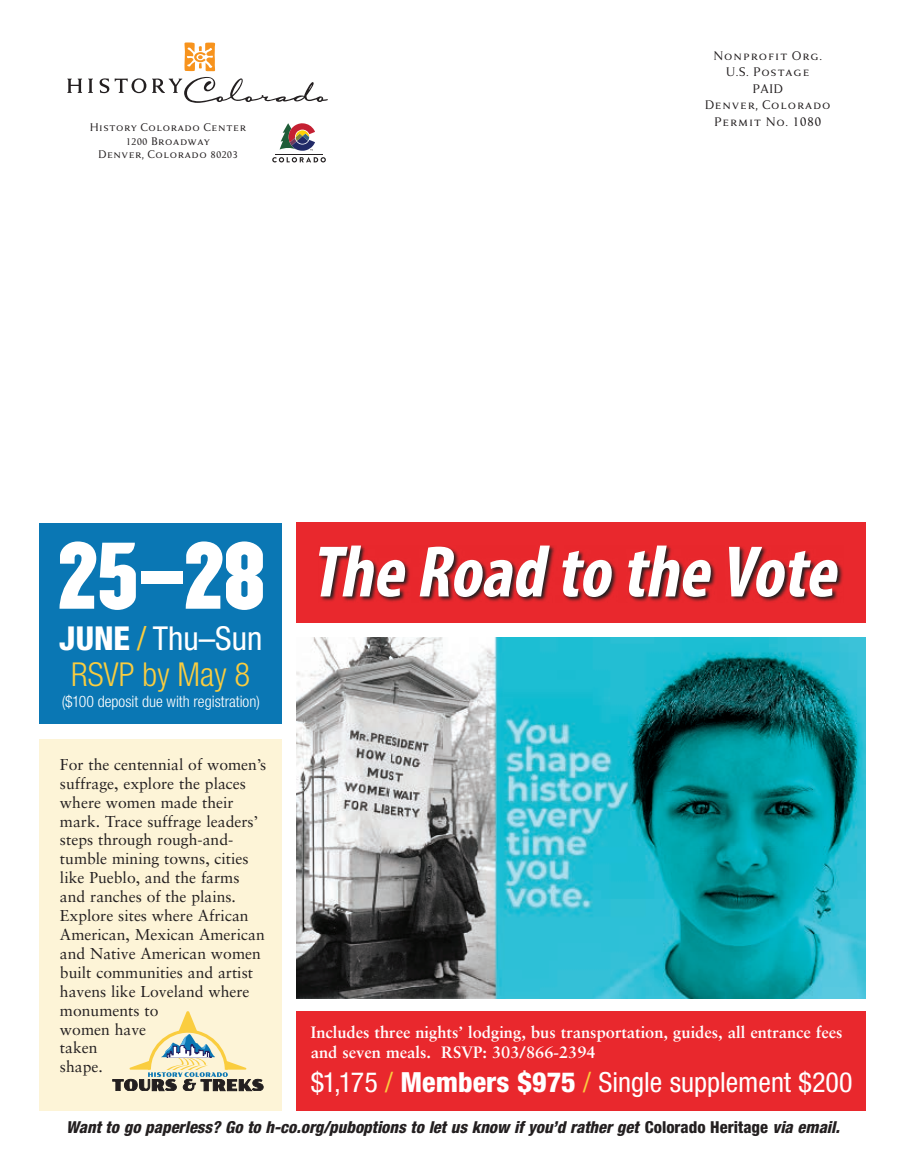
<style>
.page{position:relative;width:905px;height:1175px;background:#fff}
.page>*{position:absolute;margin:0;border:0;box-sizing:border-box;transform-origin:0 0}
.t1{font:82.5px "Champion HTF Welterweight";color:#fff}
.t2{font:italic 700 condensed 73.5px "Myriad Pro";color:#fff}
.t3{font:300 condensed 33px/36px "Helvetica Neue";color:#facd3f;text-align:center}
.t4{font:condensed 27.75px "Helvetica Neue";color:#fff}
.t5{font:700 16.5px/20.2px "Sabon";color:#fff}
.t6{font:italic 800 condensed 16.5px "Helvetica Neue";color:#231f20}
.t7{font:15.75px/18.9px "Sabon";color:#231f20}
.t8{font:300 condensed 15.75px "Helvetica Neue";color:#fff}
.t9{font:13.5px/16.5px "Anziano Small Caps";letter-spacing:.02em;color:#231f20;text-align:center}
.t10{font:12px/13.5px "Anziano Small Caps";color:#231f20;text-align:center}
.s1{font-family:"Anziano Alternates";font-size:10.5px}
.s2{font-family:"Anziano Alternates"}
.s3{font-weight:800;color:#fff}
.s4{font-weight:400}
.s5{font-weight:400;color:#fff}
.s6{color:#facd3f}
.s7{font-weight:800}
.s8{font-style:normal}
</style>
<div class="page">
<svg style="left:67px;top:79px;width:15px;height:14px"></svg>
<svg style="left:88px;top:79px;width:5px;height:14px"></svg>
<svg style="left:100px;top:78px;width:9px;height:15px"></svg>
<svg style="left:115px;top:78px;width:31px;height:15px"></svg>
<svg style="left:152px;top:42px;width:176px;height:61px"></svg>
<hr style="left:275px;top:154px;width:48px;height:1px;background:#231f20">
<svg style="left:272px;top:157px;width:54px;height:5px"></svg>
<svg style="left:279px;top:123px;width:36px;height:28px"></svg>
<div style="left:296px;top:522px;width:569px;height:100px;background:#e9282d"></div>
<svg style="left:319px;top:545px;width:524px;height:57px"></svg>
<div style="left:296px;top:1011px;width:569px;height:99px;background:#e9282d"></div>
<div style="left:39px;top:739px;width:243px;height:371px;background:#fdf4d7"></div>
<div style="left:39px;top:522px;width:243px;height:201px;background:#0a77b4"></div>
<svg style="left:113px;top:1011px;width:150px;height:79px"></svg>
<img style="left:296px;top:637px;width:569px;height:361px">
<p class="t10" style="left:90px;top:121px;width:158px">History Colorado Center<br><span class="s1">1200</span> Broadway<br>Denver, Colorado <span class="s1">80203</span></p>
<p class="t9" style="left:704px;top:47px;width:128px">Nonprofit Org.<br>U.S. Postage<br>PAID<br>Denver, Colorado<br>Permit No. <span class="s2">1080</span></p>
<h1 class="t1" style="left:57px;top:520px;width:209px">25–28</h1>
<h3 class="t3" style="left:59px;top:619px;width:205px"><span class="s3">JUNE</span> <span class="s4">/</span> <span class="s5">Thu–Sun<br></span>RSVP by May 8</h3>
<p class="t8" style="left:62px;top:692px;width:200px">($100 deposit due with registration)</p>
<p class="t7" style="left:60px;top:754px;width:208px">For the centennial of women’s suffrage, explore the places where women made their mark. Trace suffrage leaders’ steps through rough-and&shy;tumble mining towns, cities like Pueblo, and the farms and ranches of the plains.<br>Explore sites where African<br>American, Mexican American and Native American women built communities and artist havens like Loveland where monuments to<br>women have<br>taken<br>shape.</p>
<h2 class="t2" style="left:311px;top:526px;width:542px">The Road to the Vote</h2>
<p class="t5" style="left:311px;top:1021px;width:533px">Includes three nights’ lodging, bus transportation, guides, all entrance fees and seven meals. RSVP: 303/866-2394</p>
<h3 class="t4" style="left:311px;top:1066px;width:543px">$1,175 <span class="s6">/</span> <span class="s7">Members $975</span> <span class="s6">/</span> Single supplement $200</h3>
<p class="t6" style="left:66px;top:1116px;width:775px">Want to go paperless? Go to h-co.org/puboptions to let us know if you’d rather get <span class="s8">Colorado Heritage</span> via email.</p>
</div>
